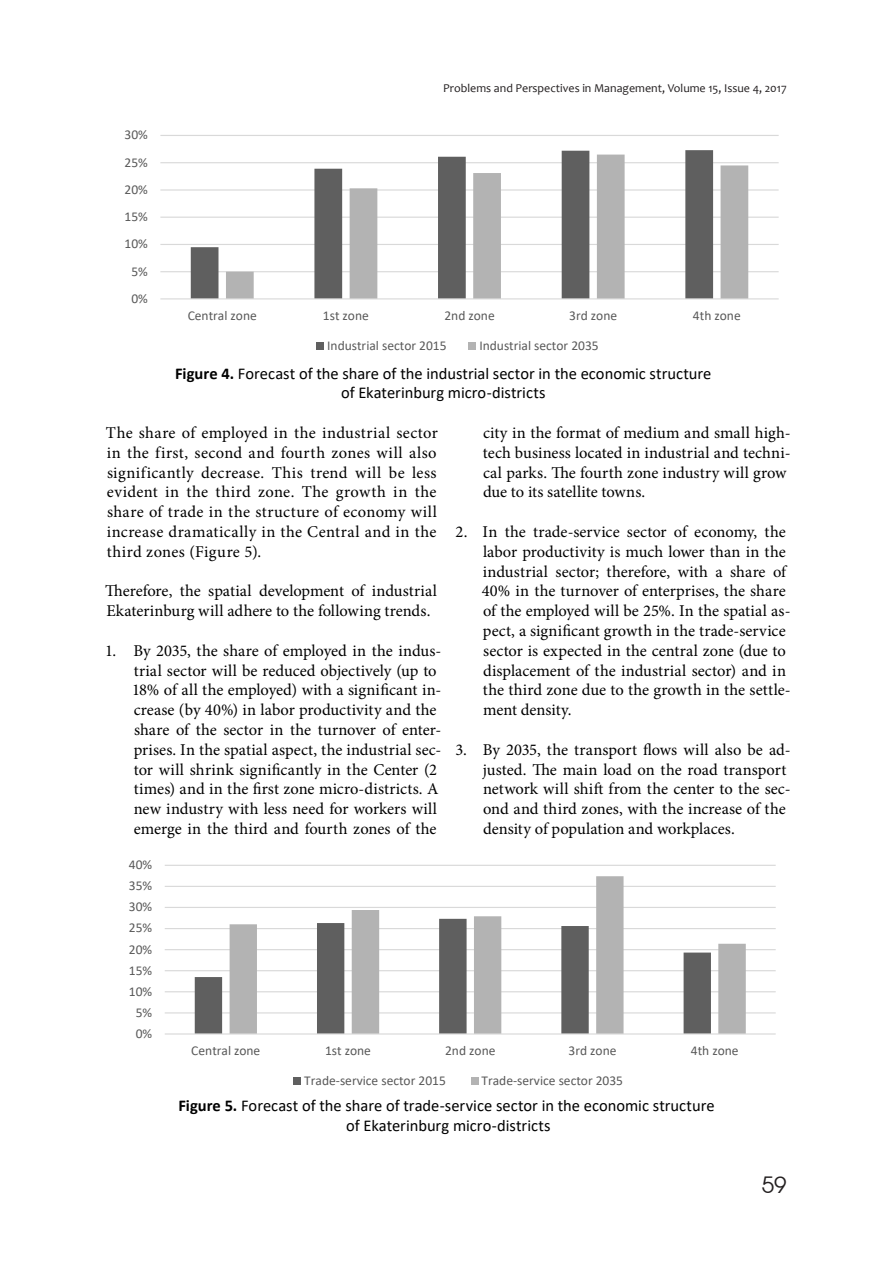
<style>
.page{position:relative;width:893px;height:1263px;background:#fff}
.page>*{position:absolute;margin:0;border:0;box-sizing:border-box;transform-origin:0 0}
.t1{font:22.5px "Avant Garde Gothic C";color:#231f20}
.t2{font:16.5px/19.8px "Minion Pro";letter-spacing:.005em;color:#000}
.t3{font:16.5px/19.8px "Calibri";color:#000;text-align:center}
.t4{font:13.5px "Calibri";color:#595959}
.t5{font:12px "Candara";color:#231f20}
.s1{font-weight:700}
</style>
<div class="page">
<hr style="left:160px;top:271px;width:619px;height:1px;background:#d9d9d9">
<hr style="left:160px;top:244px;width:619px;height:1px;background:#d9d9d9">
<hr style="left:160px;top:217px;width:619px;height:1px;background:#d9d9d9">
<hr style="left:160px;top:189px;width:619px;height:2px;background:#d9d9d9">
<hr style="left:160px;top:162px;width:619px;height:1px;background:#d9d9d9">
<hr style="left:160px;top:135px;width:619px;height:1px;background:#d9d9d9">
<svg style="left:191px;top:150px;width:522px;height:148px"></svg>
<svg style="left:226px;top:155px;width:522px;height:143px"></svg>
<hr style="left:160px;top:298px;width:619px;height:1px;background:#d9d9d9">
<div style="left:317px;top:343px;width:7px;height:7px;background:#5f5f5f"></div>
<div style="left:469px;top:343px;width:7px;height:7px;background:#b3b3b3"></div>
<hr style="left:165px;top:1012px;width:611px;height:1px;background:#d9d9d9">
<hr style="left:165px;top:991px;width:611px;height:1px;background:#d9d9d9">
<hr style="left:165px;top:970px;width:611px;height:1px;background:#d9d9d9">
<hr style="left:165px;top:949px;width:611px;height:1px;background:#d9d9d9">
<hr style="left:165px;top:928px;width:611px;height:1px;background:#d9d9d9">
<hr style="left:165px;top:907px;width:611px;height:1px;background:#d9d9d9">
<hr style="left:165px;top:886px;width:611px;height:1px;background:#d9d9d9">
<hr style="left:165px;top:865px;width:611px;height:1px;background:#d9d9d9">
<svg style="left:195px;top:924px;width:35px;height:109px"></svg>
<svg style="left:230px;top:876px;width:516px;height:157px"></svg>
<hr style="left:165px;top:1033px;width:611px;height:1px;background:#d9d9d9">
<div style="left:294px;top:1078px;width:7px;height:7px;background:#5f5f5f"></div>
<div style="left:471px;top:1078px;width:7px;height:7px;background:#b3b3b3"></div>
<p class="t4" style="left:125px;top:130px;width:25px">30%</p>
<p class="t4" style="left:125px;top:157px;width:25px">25%</p>
<p class="t4" style="left:125px;top:184px;width:25px">20%</p>
<p class="t4" style="left:125px;top:212px;width:25px">15%</p>
<p class="t4" style="left:125px;top:239px;width:25px">10%</p>
<p class="t4" style="left:131px;top:266px;width:18px">5%</p>
<p class="t4" style="left:131px;top:293px;width:18px">0%</p>
<p class="t5" style="left:443px;top:83px;width:345px">Problems and Perspectives in Management, Volume 15, Issue 4, 2017</p>
<p class="t4" style="left:188px;top:311px;width:71px">Central zone</p>
<p class="t4" style="left:323px;top:311px;width:47px">1st zone</p>
<p class="t4" style="left:444px;top:311px;width:52px">2nd zone</p>
<p class="t4" style="left:569px;top:311px;width:49px">3rd zone</p>
<p class="t4" style="left:693px;top:311px;width:49px">4th zone</p>
<p class="t4" style="left:327px;top:341px;width:121px">Industrial sector 2015</p>
<p class="t4" style="left:479px;top:341px;width:121px">Industrial sector 2035</p>
<p class="t3" style="left:175px;top:363px;width:538px"><span class="s1">Figure 4.</span> Forecast of the share of the industrial sector in the economic structure of Ekaterinburg micro-districts</p>
<p class="t2" style="left:106px;top:424px;width:333px;text-align:justify">The share of employed in the industrial sector in the first, second and fourth zones will also significantly decrease. This trend will be less evident in the third zone. The growth in the share of trade in the structure of economy will increase dramatically in the Central and in the third zones (Figure 5).</p>
<p class="t2" style="left:105px;top:583px;width:333px">Therefore, the spatial development of industrial<br>Ekaterinburg will adhere to the following trends.</p>
<p class="t2" style="left:132px;top:642px;width:311px;text-indent:-27px">1. By 2035, the share of employed in the indus&shy;trial sector will be reduced objectively (up to 18% of all the employed) with a significant in&shy;crease (by 40%) in labor productivity and the share of the sector in the turnover of enter&shy;prises. In the spatial aspect, the industrial sec&shy;tor will shrink significantly in the Center (2 times) and in the first zone micro-districts. A new industry with less need for workers will emerge in the third and fourth zones of the</p>
<p class="t4" style="left:129px;top:860px;width:25px">40%</p>
<p class="t4" style="left:129px;top:881px;width:25px">35%</p>
<p class="t4" style="left:129px;top:902px;width:25px">30%</p>
<p class="t4" style="left:129px;top:923px;width:25px">25%</p>
<p class="t4" style="left:129px;top:944px;width:25px">20%</p>
<p class="t4" style="left:129px;top:965px;width:25px">15%</p>
<p class="t4" style="left:129px;top:986px;width:25px">10%</p>
<p class="t4" style="left:136px;top:1007px;width:18px">5%</p>
<p class="t4" style="left:136px;top:1028px;width:18px">0%</p>
<p class="t2" style="left:483px;top:424px;width:309px">city in the format of medium and small high&shy;tech business located in industrial and techni&shy;cal parks. The fourth zone industry will grow due to its satellite towns.</p>
<p class="t2" style="left:482px;top:523px;width:310px;text-indent:-26px">2. In the trade-service sector of economy, the labor productivity is much lower than in the industrial sector; therefore, with a share of 40% in the turnover of enterprises, the share of the employed will be 25%. In the spatial as&shy;pect, a significant growth in the trade-service sector is expected in the central zone (due to displacement of the industrial sector) and in the third zone due to the growth in the settle&shy;ment density.</p>
<p class="t2" style="left:483px;top:741px;width:309px;text-indent:-27px">3. By 2035, the transport flows will also be ad&shy;justed. The main load on the road transport network will shift from the center to the sec&shy;ond and third zones, with the increase of the density of population and workplaces.</p>
<p class="t4" style="left:191px;top:1046px;width:71px">Central zone</p>
<p class="t4" style="left:325px;top:1046px;width:47px">1st zone</p>
<p class="t4" style="left:445px;top:1046px;width:52px">2nd zone</p>
<p class="t4" style="left:568px;top:1046px;width:49px">3rd zone</p>
<p class="t4" style="left:691px;top:1046px;width:49px">4th zone</p>
<p class="t4" style="left:304px;top:1076px;width:143px">Trade-service sector 2015</p>
<p class="t4" style="left:482px;top:1076px;width:143px">Trade-service sector 2035</p>
<p class="t3" style="left:178px;top:1095px;width:538px"><span class="s1">Figure 5.</span> Forecast of the share of trade-service sector in the economic structure of Ekaterinburg micro-districts</p>
<h1 class="t1" style="left:762px;top:1172px;width:26px">59</h1>
</div>
